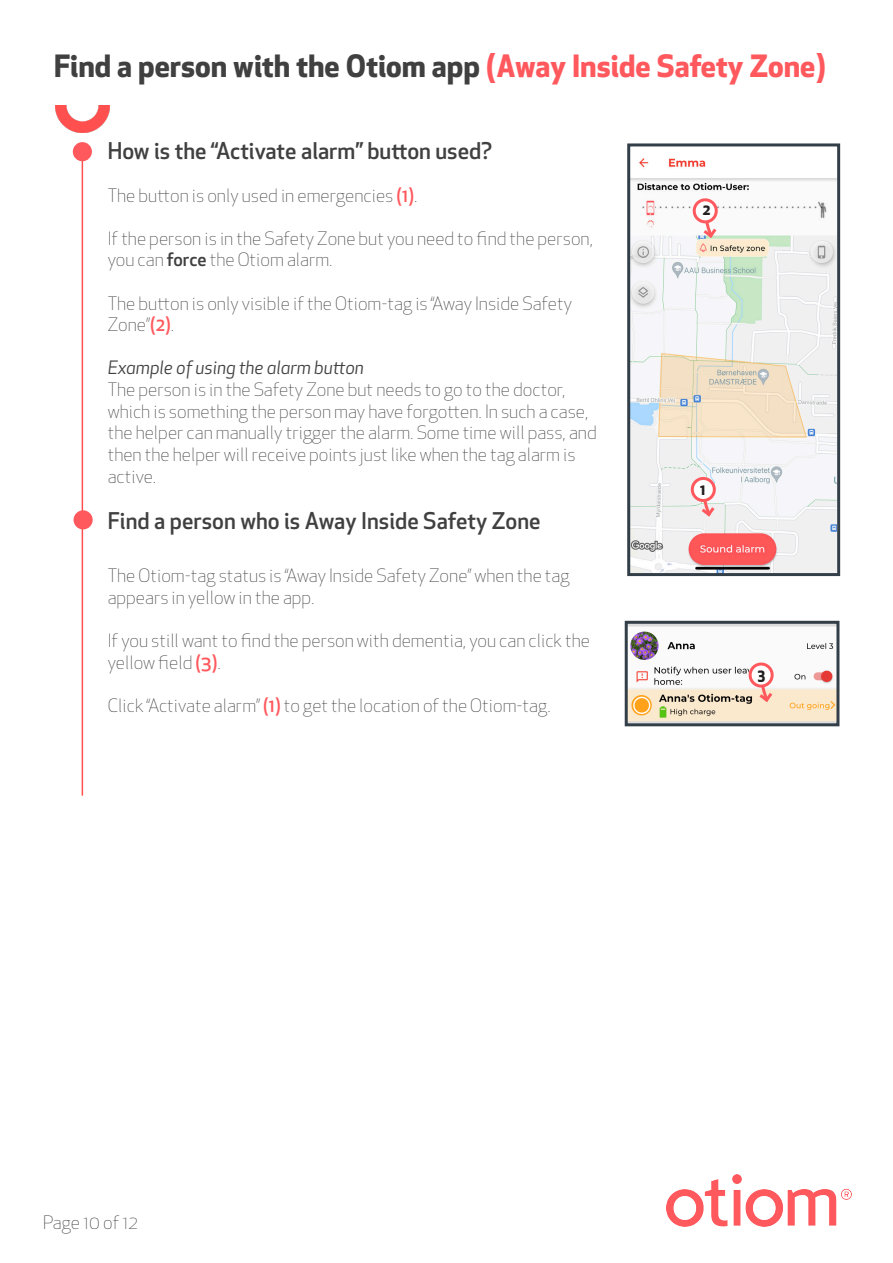
<style>
.page{position:relative;width:893px;height:1263px;background:#fff}
.page>*{position:absolute;margin:0;border:0;box-sizing:border-box;transform-origin:0 0}
.Under-overskrift{font:700 30px "Apex New";color:#404040}
.Punkt_overskrift{font:500 22.5px "Apex New";color:#404040}
.Brødtekst{font:300 18px/21.6px "Apex New";color:#404040}
.Brødtekst-2{font:italic 18px "Apex New";color:#404040}
.t1{font:700 15px "Apex New";color:#231f20}
.s1{color:#ff585d}
.s2{font-weight:500;color:#ff585d}
.s3{font-weight:500}
</style>
<div class="page">
<img style="left:666px;top:1174px;width:185px;height:52px">
<hr style="left:82px;top:149px;width:1px;height:647px;background:#ff504f">
<div style="left:73px;top:142px;width:19px;height:19px;background:#ff585d;border-radius:50%"></div>
<div style="left:74px;top:510px;width:19px;height:19px;background:#ff585d;border-radius:50%"></div>
<img style="left:55px;top:106px;width:55px;height:27px">
<img style="left:629px;top:625px;width:206px;height:97px">
<div style="left:625px;top:621px;width:214px;height:105px;border:3px solid #333f48"></div>
<div style="left:750px;top:664px;width:22px;height:22px;background:#fff;border-radius:50%"></div>
<div style="left:749px;top:662px;width:25px;height:25px;border:3px solid #ff585d;border-radius:50%"></div>
<svg style="left:756px;top:682px;width:19px;height:23px"></svg>
<img style="left:631px;top:158px;width:205px;height:414px">
<div style="left:627px;top:143px;width:213px;height:433px;border:3px solid #333f48"></div>
<div style="left:694px;top:200px;width:22px;height:22px;background:#fff;border-radius:50%"></div>
<div style="left:693px;top:198px;width:25px;height:25px;border:3px solid #ff585d;border-radius:50%"></div>
<svg style="left:700px;top:218px;width:19px;height:23px"></svg>
<div style="left:692px;top:478px;width:22px;height:22px;background:#fff;border-radius:50%"></div>
<div style="left:691px;top:477px;width:25px;height:25px;border:3px solid #ff585d;border-radius:50%"></div>
<svg style="left:698px;top:496px;width:19px;height:24px"></svg>
<p class="Under-overskrift" style="left:54px;top:44px;width:774px">Find a person with the Otiom app <span class="s1">(Away Inside Safety Zone)</span></p>
<p class="Punkt_overskrift" style="left:108px;top:136px;width:386px">How is the “Activate alarm” button used?</p>
<p class="Brødtekst" style="left:108px;top:184px;width:311px">The button is only used in emergencies <span class="s2">(1)</span>.</p>
<p class="Brødtekst" style="left:108px;top:228px;width:487px">If the person is in the Safety Zone but you need to find the person, you can <span class="s3">force</span> the Otiom alarm.</p>
<p class="Brødtekst" style="left:108px;top:292px;width:466px">The button is only visible if the Otiom-tag is “Away Inside Safety<br>Zone”<span class="s2">(2)</span>.</p>
<p class="Brødtekst-2" style="left:108px;top:357px;width:258px">Example of using the alarm button</p>
<p class="Brødtekst" style="left:108px;top:379px;width:490px">The person is in the Safety Zone but needs to go to the doctor, which is something the person may have forgotten. In such a case, the helper can manually trigger the alarm. Some time will pass, and then the helper will receive points just like when the tag alarm is active.</p>
<p class="Punkt_overskrift" style="left:108px;top:505px;width:434px">Find a person who is Away Inside Safety Zone</p>
<p class="Brødtekst" style="left:108px;top:565px;width:463px">The Otiom-tag status is “Away Inside Safety Zone” when the tag appears in yellow in the app.</p>
<p class="Brødtekst" style="left:108px;top:630px;width:484px">If you still want to find the person with dementia, you can click the yellow field <span class="s2">(3)</span>.</p>
<p class="Brødtekst" style="left:108px;top:695px;width:445px">Click “Activate alarm” <span class="s2">(1)</span> to get the location of the Otiom-tag.</p>
<p class="t1" style="left:703px;top:199px;width:10px">2</p>
<p class="t1" style="left:700px;top:479px;width:7px">1</p>
<p class="t1" style="left:757px;top:663px;width:9px">3</p>
<p class="Brødtekst" style="left:43px;top:1212px;width:96px">Page 10 of 12</p>
</div>
